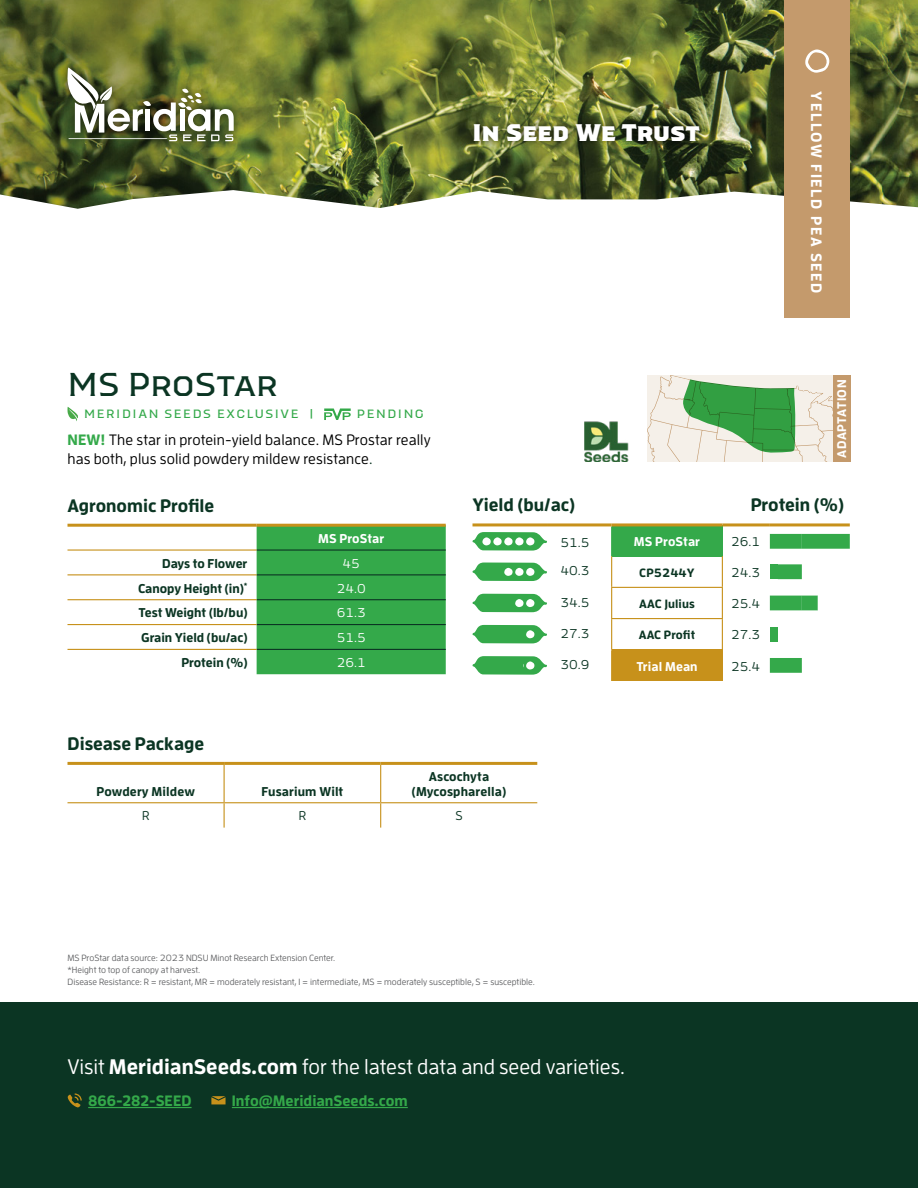
<style>
.page{position:relative;width:918px;height:1188px;background:#fff}
.page>*{position:absolute;margin:0;border:0;box-sizing:border-box;transform-origin:0 0}
.t1{font:33px "Worker";color:#0b3523}
.t2{font:900 24px "Worker";color:#fff}
.t3{font:500 21px "Enzo OT";color:#fff}
.t4{font:700 18px "Enzo OT";color:#0b3523}
.t5{font:500 15px/19.5px "Enzo OT";letter-spacing:.01em;color:#000}
.t6{font:700 15px "Enzo OT";color:#34a94a}
.t7{font:700 15px "Enzo OT";letter-spacing:.11em;color:#fff}
.t8{font:700 12.75px/15.3px "Enzo OT";color:#0b3523;text-align:center}
.t9{font:500 12.75px "Enzo OT";color:#0b3523}
.t10{font:700 12.75px "Enzo OT";letter-spacing:.01em;color:#fff}
.t11{font:500 12.75px "Enzo OT";color:#fff}
.t12{font:700 12.45px "Enzo OT";letter-spacing:.035em;color:#fff}
.t13{font:12px "Worker";letter-spacing:.13em;color:#34a94a}
.t14{font:700 12px "Enzo OT";letter-spacing:.01em;color:#0b3523}
.t15{font:500 9px/12px "Enzo OT";color:#636466}
.s1{font-weight:700;color:#34a94a}
.s2{color:#0b3523}
.s3{font-weight:700}
</style>
<div class="page">
<div style="left:0;top:1002px;width:918px;height:186px;background:#0b3523"></div>
<hr style="left:88px;top:1107px;width:104px;height:1px;background:#34a94a">
<hr style="left:232px;top:1107px;width:176px;height:1px;background:#34a94a">
<svg style="left:68px;top:1093px;width:14px;height:14px"></svg>
<svg style="left:211px;top:1096px;width:15px;height:8px"></svg>
<img style="left:377px;top:0;width:541px;height:190px">
<svg style="left:0;top:0;width:377px;height:190px;background:#68732d"></svg>
<svg style="left:0;top:190px;width:918px;height:19px"></svg>
<div style="left:60px;top:60px;width:182px;height:90px;background:#000;opacity:.75"></div>
<svg style="left:68px;top:68px;width:166px;height:73px"></svg>
<svg style="left:68px;top:407px;width:10px;height:14px"></svg>
<svg style="left:324px;top:408px;width:27px;height:12px"></svg>
<div style="left:467px;top:115px;width:241px;height:34px;background:#000;opacity:.75"></div>
<hr style="left:68px;top:762px;width:156px;height:3px;background:#c7911b">
<hr style="left:224px;top:762px;width:157px;height:3px;background:#c7911b">
<hr style="left:381px;top:762px;width:156px;height:3px;background:#c7911b">
<hr style="left:224px;top:765px;width:1px;height:37px;background:#c7911b">
<hr style="left:380px;top:765px;width:1px;height:37px;background:#c7911b">
<hr style="left:68px;top:802px;width:156px;height:1px;background:#c7911b">
<hr style="left:224px;top:802px;width:157px;height:1px;background:#c7911b">
<svg style="left:224px;top:803px;width:1px;height:25px"></svg>
<hr style="left:381px;top:802px;width:156px;height:1px;background:#c7911b">
<svg style="left:380px;top:803px;width:1px;height:25px"></svg>
<div style="left:784px;top:0;width:66px;height:318px;background:#c49a6c"></div>
<svg style="left:805px;top:49px;width:25px;height:24px"></svg>
<svg style="left:647px;top:375px;width:186px;height:87px;background:#afd0ab"></svg>
<div style="left:833px;top:375px;width:17px;height:87px;background:#c49a6c"></div>
<div style="left:257px;top:527px;width:189px;height:147px;background:#34a94a"></div>
<hr style="left:257px;top:549px;width:189px;height:2px;background:#0b3523">
<hr style="left:257px;top:574px;width:189px;height:1px;background:#0b3523">
<hr style="left:257px;top:599px;width:189px;height:1px;background:#0b3523">
<hr style="left:257px;top:624px;width:189px;height:1px;background:#0b3523">
<hr style="left:257px;top:649px;width:189px;height:1px;background:#0b3523">
<hr style="left:68px;top:524px;width:189px;height:3px;background:#c7911b">
<hr style="left:257px;top:524px;width:189px;height:3px;background:#c7911b">
<hr style="left:68px;top:549px;width:189px;height:2px;background:#c7911b">
<hr style="left:68px;top:574px;width:189px;height:1px;background:#c7911b">
<hr style="left:68px;top:599px;width:189px;height:1px;background:#c7911b">
<hr style="left:68px;top:624px;width:189px;height:1px;background:#c7911b">
<hr style="left:68px;top:649px;width:189px;height:1px;background:#c7911b">
<img style="left:584px;top:422px;width:44px;height:40px">
<div style="left:612px;top:525px;width:110px;height:31px;background:#34a94a"></div>
<div style="left:612px;top:650px;width:110px;height:31px;background:#c7911b"></div>
<hr style="left:611px;top:587px;width:112px;height:1px;background:#c7911b">
<hr style="left:611px;top:618px;width:112px;height:1px;background:#c7911b">
<hr style="left:611px;top:649px;width:112px;height:1px;background:#c7911b">
<hr style="left:611px;top:556px;width:1px;height:31px;background:#c7911b">
<hr style="left:611px;top:588px;width:1px;height:30px;background:#c7911b">
<hr style="left:611px;top:619px;width:1px;height:30px;background:#c7911b">
<hr style="left:611px;top:650px;width:1px;height:31px;background:#c7911b">
<hr style="left:611px;top:526px;width:1px;height:30px;background:#34a94a">
<hr style="left:722px;top:526px;width:1px;height:30px;background:#34a94a">
<hr style="left:472px;top:523px;width:75px;height:3px;background:#c7911b">
<hr style="left:547px;top:523px;width:65px;height:3px;background:#c7911b">
<hr style="left:612px;top:523px;width:110px;height:3px;background:#c7911b">
<hr style="left:722px;top:523px;width:48px;height:3px;background:#c7911b">
<hr style="left:770px;top:523px;width:80px;height:3px;background:#c7911b">
<hr style="left:722px;top:556px;width:1px;height:31px;background:#c7911b">
<hr style="left:722px;top:588px;width:1px;height:30px;background:#c7911b">
<hr style="left:722px;top:619px;width:1px;height:30px;background:#c7911b">
<hr style="left:722px;top:650px;width:1px;height:31px;background:#c7911b">
<svg style="left:472px;top:532px;width:75px;height:19px"></svg>
<svg style="left:770px;top:534px;width:80px;height:15px"></svg>
<svg style="left:472px;top:563px;width:75px;height:18px"></svg>
<div style="left:770px;top:564px;width:8px;height:15px;background:#34a94a"></div>
<svg style="left:778px;top:564px;width:24px;height:15px"></svg>
<svg style="left:472px;top:594px;width:75px;height:18px"></svg>
<svg style="left:770px;top:596px;width:48px;height:14px"></svg>
<svg style="left:472px;top:625px;width:75px;height:18px"></svg>
<div style="left:770px;top:627px;width:8px;height:15px;background:#34a94a"></div>
<svg style="left:472px;top:656px;width:75px;height:19px"></svg>
<svg style="left:770px;top:658px;width:32px;height:15px"></svg>
<h1 class="t1" style="left:68px;top:366px;width:212px">MS ProStar</h1>
<h3 class="t13" style="left:84px;top:407px;width:231px">MERIDIAN SEEDS EXCLUSIVE |</h3>
<h3 class="t13" style="left:357px;top:407px;width:69px">PENDING</h3>
<h3 class="t5" style="left:68px;top:429px;width:365px"><span class="s1">NEW!</span> The star in protein-yield balance. MS Prostar really has both, plus solid powdery mildew resistance<span class="s2">.</span></h3>
<h3 class="t4" style="left:68px;top:494px;width:148px">Agronomic Profile</h3>
<h3 class="t10" style="left:318px;top:531px;width:68px">MS ProStar</h3>
<h3 class="t8" style="left:162px;top:555px;width:87px">Days to Flower</h3>
<h3 class="t11" style="left:343px;top:556px;width:19px">45</h3>
<h3 class="t8" style="left:138px;top:580px;width:111px">Canopy Height (in)<sup>*</sup></h3>
<h3 class="t11" style="left:337px;top:581px;width:30px">24.0</h3>
<h3 class="t8" style="left:139px;top:605px;width:110px">Test Weight (lb/bu)</h3>
<h3 class="t11" style="left:337px;top:605px;width:30px">61.3</h3>
<h3 class="t8" style="left:141px;top:630px;width:108px">Grain Yield (bu/ac)</h3>
<h3 class="t11" style="left:337px;top:630px;width:30px">51.5</h3>
<h3 class="t8" style="left:181px;top:655px;width:67px">Protein (%)</h3>
<h3 class="t11" style="left:337px;top:655px;width:30px">26.1</h3>
<h2 class="t2" style="left:472px;top:119px;width:229px">In Seed We Trust</h2>
<h3 class="t7" style="left:826px;top:91px;width:204px;rotate:90deg">YELLOW FIELD PEA SEED</h3>
<h3 class="t12" style="left:834px;top:458px;width:79px;rotate:-90deg">ADAPTATION</h3>
<h3 class="t4" style="left:472px;top:494px;width:104px">Yield (bu/ac)</h3>
<h3 class="t4" style="left:751px;top:494px;width:95px">Protein (%)</h3>
<h3 class="t9" style="left:560px;top:535px;width:30px">51.5</h3>
<h3 class="t10" style="left:634px;top:533px;width:68px">MS ProStar</h3>
<h3 class="t9" style="left:731px;top:534px;width:30px">26.1</h3>
<h3 class="t9" style="left:560px;top:564px;width:30px">40.3</h3>
<h3 class="t14" style="left:639px;top:565px;width:57px">CP5244Y</h3>
<h3 class="t9" style="left:731px;top:565px;width:30px">24.3</h3>
<h3 class="t9" style="left:560px;top:595px;width:30px">34.5</h3>
<h3 class="t14" style="left:639px;top:596px;width:57px">AAC Julius</h3>
<h3 class="t9" style="left:731px;top:596px;width:30px">25.4</h3>
<h3 class="t9" style="left:560px;top:626px;width:30px">27.3</h3>
<h3 class="t14" style="left:639px;top:627px;width:58px">AAC Profit</h3>
<h3 class="t9" style="left:731px;top:628px;width:30px">27.3</h3>
<h3 class="t9" style="left:560px;top:657px;width:30px">30.9</h3>
<h3 class="t10" style="left:636px;top:658px;width:63px">Trial Mean</h3>
<h3 class="t9" style="left:731px;top:659px;width:30px">25.4</h3>
<h3 class="t4" style="left:68px;top:732px;width:138px">Disease Package</h3>
<h3 class="t8" style="left:97px;top:783px;width:100px">Powdery Mildew</h3>
<h3 class="t8" style="left:261px;top:783px;width:83px">Fusarium Wilt</h3>
<h3 class="t8" style="left:412px;top:768px;width:96px">Ascochyta (Mycospharella)</h3>
<h3 class="t9" style="left:142px;top:809px;width:9px">R</h3>
<h3 class="t9" style="left:299px;top:809px;width:9px">R</h3>
<h3 class="t9" style="left:455px;top:809px;width:9px">S</h3>
<p class="t15" style="left:68px;top:952px;width:469px">MS ProStar data source: 2023 NDSU Minot Research Extension Center.<br>*Height to top of canopy at harvest.<br>Disease Resistance: R = resistant, MR = moderately resistant, I = intermediate, MS = moderately susceptible, S = susceptible.</p>
<h3 class="t3" style="left:68px;top:1054px;width:559px">Visit <span class="s3">MeridianSeeds.com</span> for the latest data and seed varieties.</h3>
<h3 class="t6" style="left:88px;top:1091px;width:105px">866-282-SEED</h3>
<h3 class="t6" style="left:232px;top:1091px;width:177px">Info@MeridianSeeds.com</h3>
</div>
